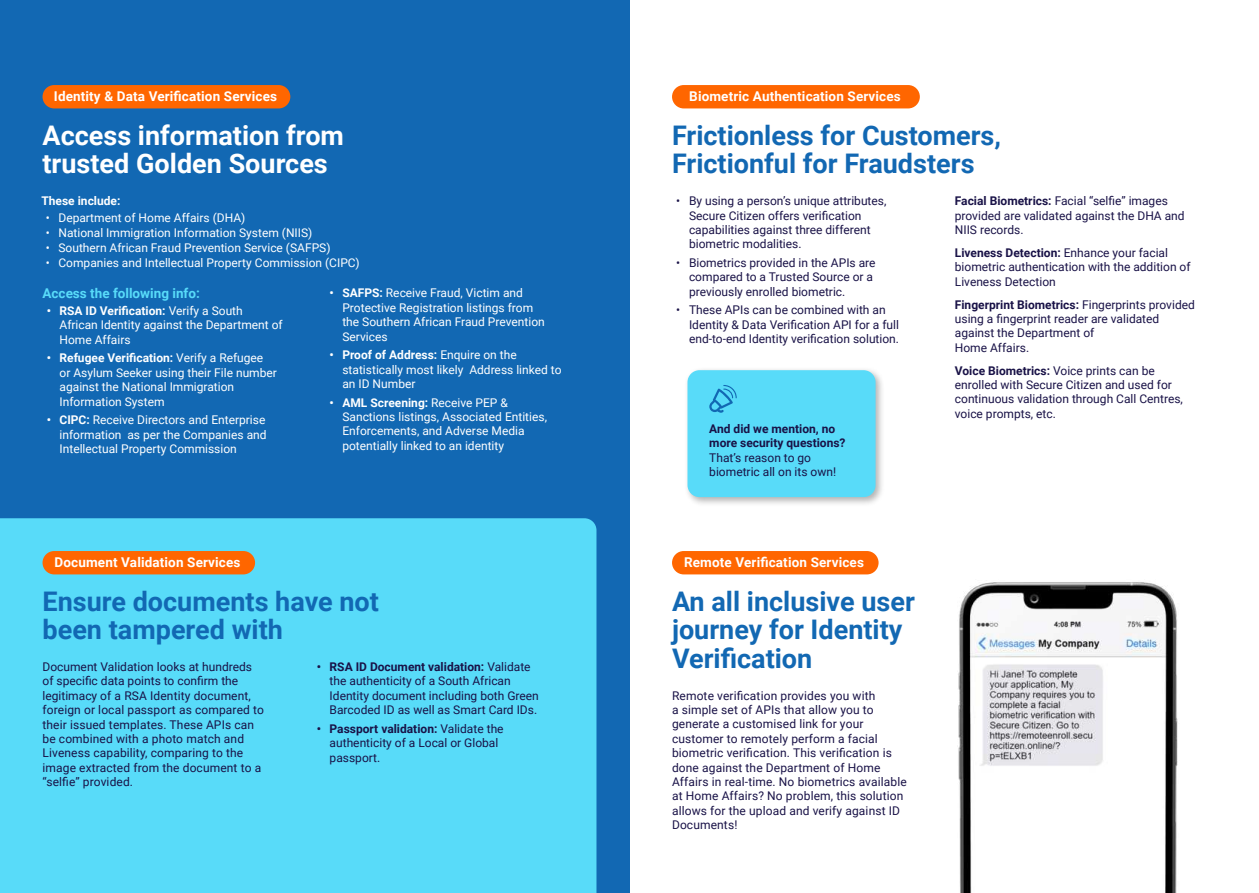
<style>
.page{position:relative;width:1259px;height:893px;background:#fff}
.page>*{position:absolute;margin:0;border:0;box-sizing:border-box;transform-origin:0 0}
.t1{font:700 27px/28.5px "Roboto";color:#1268b3}
.t2{font:700 27px/28.5px "Roboto";color:#fff}
.t3{font:700 13.5px "Roboto";letter-spacing:.01em;color:#fff}
.t4{font:700 13.5px "Roboto";color:#58dbf9}
.t5{font:12px/14.4px "Roboto";color:#191247}
.t6{font:12px/14.4px "Roboto";color:#fff}
.t7{font:700 12px/14.4px "Roboto";color:#191247}
.t8{font:700 12px "Roboto";color:#fff}
.s1{font-weight:700}
</style>
<div class="page">
<div style="left:0;top:0;width:629px;height:893px;background:#1268b3"></div>
<div style="left:0;top:518px;width:596px;height:375px;background:#58dbf9"></div>
<img style="left:958px;top:582px;width:220px;height:311px">
<div style="left:43px;top:85px;width:247px;height:23px;background:#f60;border-radius:12px"></div>
<div style="left:43px;top:551px;width:212px;height:23px;background:#f60;border-radius:12px"></div>
<div style="left:672px;top:551px;width:206px;height:23px;background:#f60;border-radius:12px"></div>
<div style="left:672px;top:85px;width:248px;height:23px;background:#f60;border-radius:12px"></div>
<div style="left:684px;top:367px;width:201px;height:139px;background:#000;opacity:.3"></div>
<div style="left:687px;top:370px;width:188px;height:127px;background:#58dbf9;border-radius:12px"></div>
<svg style="left:709px;top:385px;width:27px;height:28px"></svg>
<p class="t3" style="left:54px;top:87px;width:225px">Identity &amp; Data Veri昀椀cation Services</p>
<h1 class="t2" style="left:43px;top:120px;width:303px">Access information from trusted Golden Sources</h1>
<p class="t8" style="left:41px;top:192px;width:80px">These include:</p>
<p class="t6" style="left:46px;top:211px;width:201px">• Department of Home Affairs (DHA)</p>
<p class="t6" style="left:46px;top:226px;width:268px">• National Immigration Information System (NIIS)</p>
<p class="t6" style="left:46px;top:241px;width:286px">• Southern African Fraud Prevention Service (SAFPS)</p>
<p class="t6" style="left:46px;top:257px;width:315px">• Companies and Intellectual Property Commission (CIPC)</p>
<p class="t4" style="left:43px;top:284px;width:159px">Access the following info:</p>
<p class="t6" style="left:60px;top:304px;width:225px;text-indent:-13px"><span class="s1">• RSA ID Veri昀椀cation:</span> Verify a South<br>African Identity against the Department of<br>Home Affairs</p>
<p class="t6" style="left:60px;top:352px;width:219px;text-indent:-13px"><span class="s1">• Refugee Veri昀椀cation:</span> Verify a Refugee or Asylum Seeker using their File number against the National Immigration Information System</p>
<p class="t6" style="left:60px;top:414px;width:208px;text-align:justify;text-indent:-13px"><span class="s1">• CIPC:</span> Receive Directors and Enterprise information as per the Companies and Intellectual Property Commission</p>
<p class="t6" style="left:342px;top:287px;width:204px;text-indent:-13px"><span class="s1">• SAFPS:</span> Receive Fraud, Victim and<br>Protective Registration listings from the Southern African Fraud Prevention<br>Services</p>
<p class="t6" style="left:342px;top:349px;width:221px;text-indent:-13px"><span class="s1">• Proof of Address:</span> Enquire on the statistically most likely Address linked to an ID Number</p>
<p class="t6" style="left:342px;top:396px;width:206px;text-indent:-13px"><span class="s1">• AML Screening:</span> Receive PEP &amp; Sanctions listings, Associated Entities, Enforcements, and Adverse Media potentially linked to an identity</p>
<p class="t3" style="left:55px;top:553px;width:187px">Document Validation Services</p>
<h1 class="t1" style="left:43px;top:586px;width:338px">Ensure documents have not been tampered with</h1>
<p class="t5" style="left:43px;top:660px;width:223px">Document Validation looks at hundreds of speci昀椀c data points to con昀椀rm the legitimacy of a RSA Identity document, foreign or local passport as compared to their issued templates. These APIs can be combined with a photo match and Liveness capability, comparing to the image extracted from the document to a “sel昀椀e” provided.</p>
<p class="t5" style="left:330px;top:660px;width:211px;text-indent:-13px"><span class="s1">• RSA ID Document validation:</span> Validate the authenticity of a South African Identity document including both Green Barcoded ID as well as Smart Card IDs.</p>
<p class="t5" style="left:330px;top:722px;width:175px;text-indent:-13px"><span class="s1">• Passport validation:</span> Validate the authenticity of a Local or Global passport.</p>
<p class="t3" style="left:689px;top:87px;width:213px">Biometric Authentication Services</p>
<h1 class="t1" style="left:672px;top:120px;width:330px">Frictionless for Customers,<br>Frictionful for Fraudsters</h1>
<p class="t5" style="left:689px;top:194px;width:199px;text-indent:-13px">• By using a person’s unique attributes, Secure Citizen offers veri昀椀cation capabilities against three different biometric modalities.</p>
<p class="t5" style="left:689px;top:256px;width:188px;text-indent:-13px">• Biometrics provided in the APIs are compared to a Trusted Source or a previously enrolled biometric.</p>
<p class="t5" style="left:689px;top:304px;width:211px;text-indent:-13px">• These APIs can be combined with an<br>Identity &amp; Data Veri昀椀cation API for a full end-to-end Identity veri昀椀cation solution.</p>
<p class="t5" style="left:955px;top:193px;width:231px"><span class="s1">Facial Biometrics:</span> Facial “sel昀椀e” images provided are validated against the DHA and<br>NIIS records.</p>
<p class="t5" style="left:955px;top:246px;width:237px"><span class="s1">Liveness Detection:</span> Enhance your facial biometric authentication with the addition of<br>Liveness Detection</p>
<p class="t5" style="left:955px;top:298px;width:241px"><span class="s1">Fingerprint Biometrics:</span> Fingerprints provided using a 昀椀ngerprint reader are validated against the Department of<br>Home Affairs.</p>
<p class="t5" style="left:955px;top:364px;width:230px"><span class="s1">Voice Biometrics:</span> Voice prints can be enrolled with Secure Citizen and used for continuous validation through Call Centres, voice prompts, etc.</p>
<p class="t7" style="left:709px;top:423px;width:138px">And did we mention, no more security questions?</p>
<p class="t5" style="left:709px;top:451px;width:128px">That’s reason to go biometric all on its own!</p>
<p class="t3" style="left:684px;top:553px;width:181px">Remote Veri昀椀cation Services</p>
<h1 class="t1" style="left:672px;top:586px;width:244px">An all inclusive user journey for Identity<br>Veri昀椀cation</h1>
<p class="t5" style="left:672px;top:688px;width:236px">Remote veri昀椀cation provides you with<br>a simple set of APIs that allow you to generate a customised link for your customer to remotely perform a facial biometric veri昀椀cation. This veri昀椀cation is done against the Department of Home Affairs in real-time. No biometrics available at Home Affairs? No problem, this solution allows for the upload and verify against ID Documents!</p>
</div>
